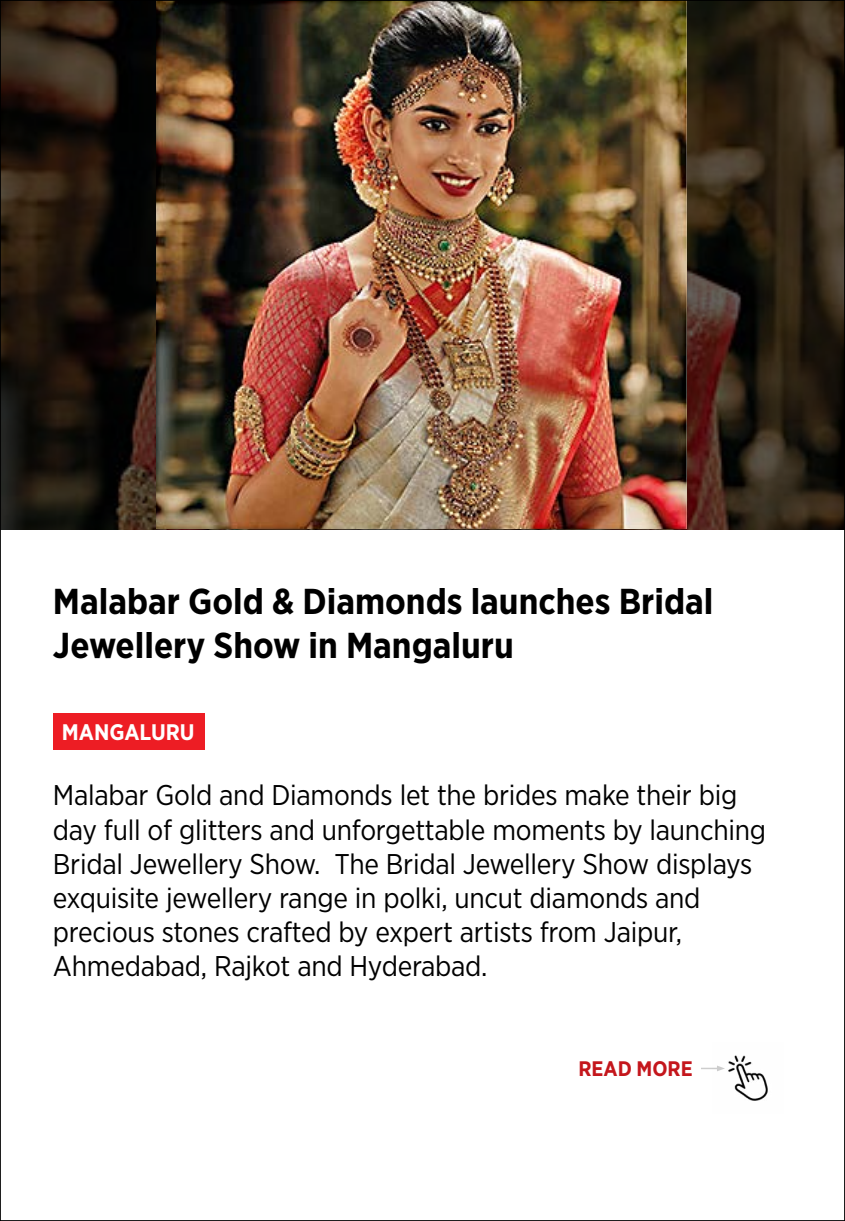
<style>
.page{position:relative;width:845px;height:1221px;background:#fff}
.page>*{position:absolute;margin:0;border:0;box-sizing:border-box;transform-origin:0 0}
.t1{font:700 36px/43.2px "Gotham Narrow";color:#000}
.t2{font:28.5px/34.2px "Gotham Narrow";letter-spacing:-.01em;color:#000}
.t3{font:700 22.5px "Gotham Narrow";color:#fff}
.t4{font:700 21px "Gotham Narrow";color:#c4161c}
</style>
<div class="page">
<img style="left:2px;top:2px;width:840px;height:527px">
<img style="left:157px;top:2px;width:528px;height:527px">
<img style="left:724px;top:1055px;width:44px;height:46px">
<svg style="left:701px;top:1065px;width:23px;height:6px"></svg>
<div style="left:53px;top:713px;width:151px;height:36px;background:#ed1d24"></div>
<p class="t1" style="left:53px;top:580px;width:661px">Malabar Gold &amp; Diamonds launches Bridal<br>Jewellery Show in Mangaluru</p>
<p class="t3" style="left:62px;top:717px;width:134px">MANGALURU</p>
<p class="t2" style="left:53px;top:777px;width:714px">Malabar Gold and Diamonds let the brides make their big day full of glitters and unforgettable moments by launching Bridal Jewellery Show. The Bridal Jewellery Show displays exquisite jewellery range in polki, uncut diamonds and precious stones crafted by expert artists from Jaipur, Ahmedabad, Rajkot and Hyderabad.</p>
<p class="t4" style="left:578px;top:1055px;width:116px">READ MORE</p>
</div>
